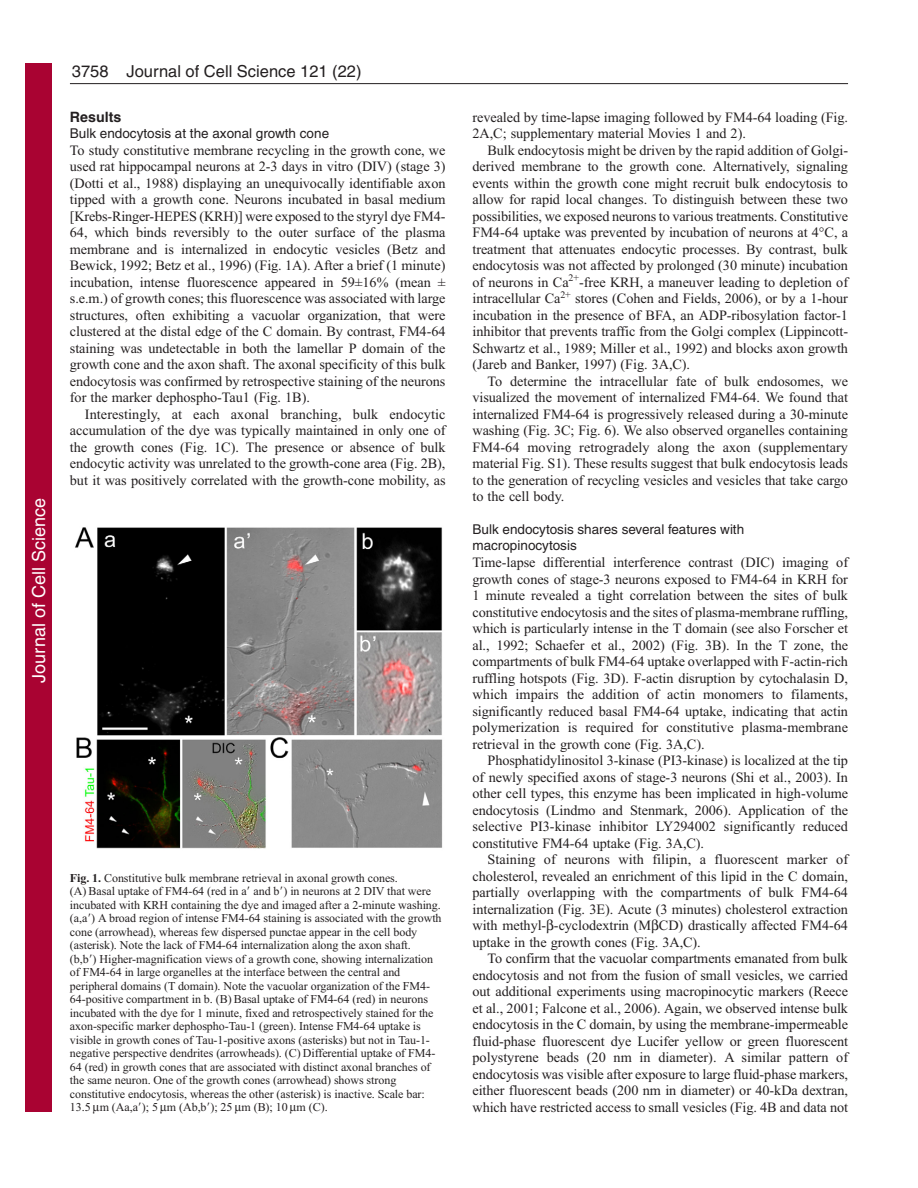
<style>
.page{position:relative;width:918px;height:1188px;background:#fff}
.page>*{position:absolute;margin:0;border:0;box-sizing:border-box;transform-origin:0 0}
.t1{font:18px "Helvetica";color:#fff}
.t2{font:16.5px "Helvetica";color:#231f20}
.t3{font:14.25px/16.5px "Times New Roman";letter-spacing:-.005em;color:#231f20;text-align:justify}
.t4{font:700 14.25px "Helvetica";color:#231f20}
.t5{font:13.5px/16.5px "Helvetica";color:#231f20}
.t6{font:12px/13.5px "Times New Roman";letter-spacing:-.005em;color:#231f20}
.s1{font-weight:700}
.s2{font-family:"Mathematical Pi One"}
</style>
<div class="page">
<hr style="left:70px;top:83px;width:778px;height:1px;background:#231f20">
<img style="left:75px;top:527px;width:368px;height:322px">
<div style="left:26px;top:64px;width:26px;height:1048px;background:#a90332"></div>
<p class="t1" style="left:28px;top:683px;width:186px;rotate:-90deg">Journal of Cell Science</p>
<p class="t2" style="left:127px;top:65px;width:237px">Journal of Cell Science 121 (22)</p>
<p class="t2" style="left:72px;top:65px;width:38px">3758</p>
<p class="t4" style="left:70px;top:111px;width:53px">Results</p>
<p class="t5" style="left:70px;top:126px;width:261px">Bulk endocytosis at the axonal growth cone</p>
<p class="t3" style="left:70px;top:143px;width:377px">To study constitutive membrane recycling in the growth cone, we used rat hippocampal neurons at 2-3 days in vitro (DIV) (stage 3) (Dotti et al., 1988) displaying an unequivocally identifiable axon tipped with a growth cone. Neurons incubated in basal medium [Krebs-Ringer-HEPES (KRH)] were exposed to the styryl dye FM4- 64, which binds reversibly to the outer surface of the plasma membrane and is internalized in endocytic vesicles (Betz and Bewick, 1992; Betz et al., 1996) (Fig. 1A). After a brief (1 minute) incubation, intense fluorescence appeared in 59±16% (mean ± s.e.m.) of growth cones; this fluorescence was associated with large structures, often exhibiting a vacuolar organization, that were clustered at the distal edge of the C domain. By contrast, FM4-64 staining was undetectable in both the lamellar P domain of the growth cone and the axon shaft. The axonal specificity of this bulk endocytosis was confirmed by retrospective staining of the neurons for the marker dephospho-Tau1 (Fig. 1B).</p>
<p class="t3" style="left:70px;top:407px;width:377px;text-indent:15px">Interestingly, at each axonal branching, bulk endocytic accumulation of the dye was typically maintained in only one of the growth cones (Fig. 1C). The presence or absence of bulk endocytic activity was unrelated to the growth-cone area (Fig. 2B), but it was positively correlated with the growth-cone mobility, as</p>
<p class="t6" style="left:70px;top:872px;width:373px"><span class="s1">Fig. 1.</span> Constitutive bulk membrane retrieval in axonal growth cones.<br>(A) Basal uptake of FM4-64 (red in a<span class="s2">-</span> and b<span class="s2">-</span>) in neurons at 2 DIV that were incubated with KRH containing the dye and imaged after a 2-minute washing. (a,a<span class="s2">-</span>) A broad region of intense FM4-64 staining is associated with the growth cone (arrowhead), whereas few dispersed punctae appear in the cell body (asterisk). Note the lack of FM4-64 internalization along the axon shaft.<br>(b,b<span class="s2">-</span>) Higher-magnification views of a growth cone, showing internalization of FM4-64 in large organelles at the interface between the central and peripheral domains (T domain). Note the vacuolar organization of the FM4- 64-positive compartment in b. (B) Basal uptake of FM4-64 (red) in neurons incubated with the dye for 1 minute, fixed and retrospectively stained for the axon-specific marker dephospho-Tau-1 (green). Intense FM4-64 uptake is visible in growth cones of Tau-1-positive axons (asterisks) but not in Tau-1- negative perspective dendrites (arrowheads). (C) Differential uptake of FM4- 64 (red) in growth cones that are associated with distinct axonal branches of the same neuron. One of the growth cones (arrowhead) shows strong constitutive endocytosis, whereas the other (asterisk) is inactive. Scale bar:<br>13.5 m (Aa,a<span class="s2">-</span>); 5 m (Ab,b<span class="s2">-</span>); 25 m (B); 10 m (C).</p>
<p class="t3" style="left:472px;top:110px;width:377px">revealed by time-lapse imaging followed by FM4-64 loading (Fig.<br>2A,C; supplementary material Movies 1 and 2).</p>
<p class="t3" style="left:472px;top:143px;width:377px;text-indent:15px">Bulk endocytosis might be driven by the rapid addition of Golgi&shy;derived membrane to the growth cone. Alternatively, signaling events within the growth cone might recruit bulk endocytosis to allow for rapid local changes. To distinguish between these two possibilities, we exposed neurons to various treatments. Constitutive FM4-64 uptake was prevented by incubation of neurons at 4°C, a treatment that attenuates endocytic processes. By contrast, bulk endocytosis was not affected by prolonged (30 minute) incubation of neurons in Ca<sup>2+</sup>-free KRH, a maneuver leading to depletion of intracellular Ca<sup>2+</sup> stores (Cohen and Fields, 2006), or by a 1-hour incubation in the presence of BFA, an ADP-ribosylation factor-1 inhibitor that prevents traffic from the Golgi complex (Lippincott-Schwartz et al., 1989; Miller et al., 1992) and blocks axon growth (Jareb and Banker, 1997) (Fig. 3A,C).</p>
<p class="t3" style="left:472px;top:374px;width:377px;text-indent:15px">To determine the intracellular fate of bulk endosomes, we visualized the movement of internalized FM4-64. We found that internalized FM4-64 is progressively released during a 30-minute washing (Fig. 3C; Fig. 6). We also observed organelles containing FM4-64 moving retrogradely along the axon (supplementary material Fig. S1). These results suggest that bulk endocytosis leads to the generation of recycling vesicles and vesicles that take cargo to the cell body.</p>
<p class="t5" style="left:472px;top:522px;width:273px">Bulk endocytosis shares several features with macropinocytosis</p>
<p class="t3" style="left:472px;top:555px;width:377px">Time-lapse differential interference contrast (DIC) imaging of growth cones of stage-3 neurons exposed to FM4-64 in KRH for 1 minute revealed a tight correlation between the sites of bulk constitutive endocytosis and the sites of plasma-membrane ruffling, which is particularly intense in the T domain (see also Forscher et al., 1992; Schaefer et al., 2002) (Fig. 3B). In the T zone, the compartments of bulk FM4-64 uptake overlapped with F-actin-rich ruffling hotspots (Fig. 3D). F-actin disruption by cytochalasin D, which impairs the addition of actin monomers to filaments, significantly reduced basal FM4-64 uptake, indicating that actin polymerization is required for constitutive plasma-membrane retrieval in the growth cone (Fig. 3A,C).</p>
<p class="t3" style="left:472px;top:753px;width:377px;text-indent:15px">Phosphatidylinositol 3-kinase (PI3-kinase) is localized at the tip of newly specified axons of stage-3 neurons (Shi et al., 2003). In other cell types, this enzyme has been implicated in high-volume endocytosis (Lindmo and Stenmark, 2006). Application of the selective PI3-kinase inhibitor LY294002 significantly reduced constitutive FM4-64 uptake (Fig. 3A,C).</p>
<p class="t3" style="left:472px;top:852px;width:377px;text-indent:15px">Staining of neurons with filipin, a fluorescent marker of cholesterol, revealed an enrichment of this lipid in the C domain, partially overlapping with the compartments of bulk FM4-64 internalization (Fig. 3E). Acute (3 minutes) cholesterol extraction with methyl- -cyclodextrin (M CD) drastically affected FM4-64 uptake in the growth cones (Fig. 3A,C).</p>
<p class="t3" style="left:472px;top:951px;width:377px;text-indent:15px">To confirm that the vacuolar compartments emanated from bulk endocytosis and not from the fusion of small vesicles, we carried out additional experiments using macropinocytic markers (Reece et al., 2001; Falcone et al., 2006). Again, we observed intense bulk endocytosis in the C domain, by using the membrane-impermeable fluid-phase fluorescent dye Lucifer yellow or green fluorescent polystyrene beads (20 nm in diameter). A similar pattern of endocytosis was visible after exposure to large fluid-phase markers, either fluorescent beads (200 nm in diameter) or 40-kDa dextran, which have restricted access to small vesicles (Fig. 4B and data not</p>
</div>
